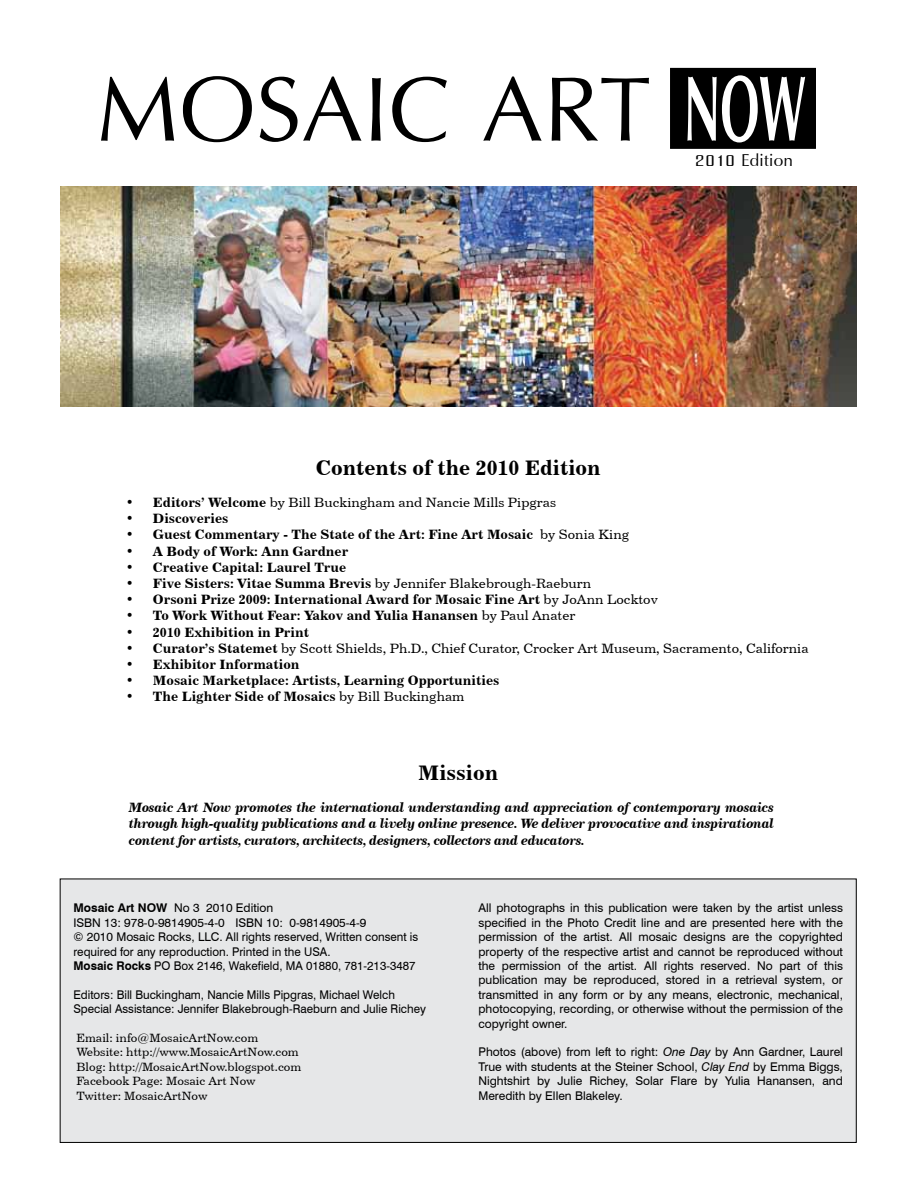
<style>
.page{position:relative;width:918px;height:1188px;background:#fff}
.page>*{position:absolute;margin:0;border:0;box-sizing:border-box;transform-origin:0 0}
.t1{font:144px "Iris UPC";color:#000}
.t2{font:27px "Iris UPC";color:#000}
.t3{font:21px "Century 731 BT Bold A";color:#000}
.t4{font:13.5px "Century 731 BT Bold A";color:#000}
.t5{font:13.5px/16.2px "Century 731 BT Bold Italic A";letter-spacing:-.03em;color:#000;text-align:justify}
.t6{font:13.5px "Century 731 BT Roman A";color:#000}
.t7{font:12px/14.4px "Swiss 721 BT";color:#000;text-align:justify}
.t8{font:12px/14.4px "Century 731 BT Roman A";color:#000}
.s1{font-family:"Iris UPC Bold";color:#fff}
.s2{font-family:"Century 731 BT Bold A"}
.s3{font-family:"Century 731 BT Roman A"}
.s4{font-weight:700}
.s5{font-style:italic}
</style>
<div class="page">
<img style="left:61px;top:187px;width:796px;height:219px">
<div style="left:60px;top:879px;width:796px;height:263px;background:#e6e7e8"></div>
<div style="left:60px;top:879px;width:796px;height:264px;border:1px solid #000"></div>
<div style="left:671px;top:69px;width:144px;height:79px;background:#000"></div>
<div style="left:670px;top:68px;width:146px;height:81px;border:2px solid #000"></div>
<h1 class="t1" style="left:97px;top:3px;width:711px">MOSAIC ART <span class="s1">NOW</span></h1>
<h2 class="t2" style="left:695px;top:141px;width:99px">2010 Edition</h2>
<h3 class="t3" style="left:316px;top:454px;width:286px">Contents of the 2010 Edition</h3>
<p class="t6" style="left:126px;top:494px;width:432px"><span class="s2">• Editors’ Welcome</span> by Bill Buckingham and Nancie Mills Pipgras</p>
<p class="t4" style="left:126px;top:510px;width:104px">• Discoveries</p>
<p class="t4" style="left:126px;top:526px;width:505px">• Guest Commentary - The State of the Art: Fine Art Mosaic <span class="s3">by Sonia King</span></p>
<p class="t4" style="left:126px;top:543px;width:224px">• A Body of Work: Ann Gardner</p>
<p class="t4" style="left:126px;top:559px;width:222px">• Creative Capital: Laurel True</p>
<p class="t4" style="left:126px;top:575px;width:467px">• Five Sisters: Vitae Summa Brevis <span class="s3">by Jennifer Blakebrough-Raeburn</span></p>
<p class="t4" style="left:126px;top:591px;width:533px">• Orsoni Prize 2009: International Award for Mosaic Fine Art <span class="s3">by JoAnn Locktov</span></p>
<p class="t4" style="left:126px;top:607px;width:451px">• To Work Without Fear: Yakov and Yulia Hanansen <span class="s3">by Paul Anater</span></p>
<p class="t4" style="left:126px;top:624px;width:185px">• 2010 Exhibition in Print</p>
<p class="t6" style="left:126px;top:640px;width:684px"><span class="s2">• Curator’s Statemet</span> by Scott Shields, Ph.D., Chief Curator, Crocker Art Museum, Sacramento, California</p>
<p class="t4" style="left:126px;top:656px;width:175px">• Exhibitor Information</p>
<p class="t4" style="left:126px;top:672px;width:375px">• Mosaic Marketplace: Artists, Learning Opportunities</p>
<p class="t4" style="left:126px;top:688px;width:340px">• The Lighter Side of Mosaics <span class="s3">by Bill Buckingham</span></p>
<h3 class="t3" style="left:418px;top:760px;width:81px">Mission</h3>
<p class="t5" style="left:129px;top:799px;width:647px">Mosaic Art Now promotes the international understanding and appreciation of contemporary mosaics through high-quality publications and a lively online presence. We deliver provocative and inspirational content for artists, curators, architects, designers, collectors and educators.</p>
<p class="t7" style="left:73px;top:901px;width:346px;text-align:left"><span class="s4">Mosaic Art NOW</span> No 3 2010 Edition<br>ISBN 13: 978-0-9814905-4-0 ISBN 10: 0-9814905-4-9<br>© 2010 Mosaic Rocks, LLC. All rights reserved, Written consent is required for any reproduction. Printed in the USA.<br><span class="s4">Mosaic Rocks</span> PO Box 2146, Wakefield, MA 01880, 781-213-3487</p>
<p class="t7" style="left:73px;top:987px;width:354px">Editors: Bill Buckingham, Nancie Mills Pipgras, Michael Welch<br>Special Assistance: Jennifer Blakebrough-Raeburn and Julie Richey</p>
<p class="t8" style="left:76px;top:1030px;width:226px">Email: info@MosaicArtNow.com Website: http://www.MosaicArtNow.com Blog: http://MosaicArtNow.blogspot.com Facebook Page: Mosaic Art Now Twitter: MosaicArtNow</p>
<p class="t7" style="left:478px;top:901px;width:366px">All photographs in this publication were taken by the artist unless specified in the Photo Credit line and are presented here with the permission of the artist. All mosaic designs are the copyrighted property of the respective artist and cannot be reproduced without the permission of the artist. All rights reserved. No part of this publication may be reproduced, stored in a retrieval system, or transmitted in any form or by any means, electronic, mechanical, photocopying, recording, or otherwise without the permission of the copyright owner.</p>
<p class="t7" style="left:478px;top:1045px;width:366px">Photos (above) from left to right: <span class="s5">One Day</span> by Ann Gardner, Laurel True with students at the Steiner School, <span class="s5">Clay End</span> by Emma Biggs, Nightshirt by Julie Richey, Solar Flare by Yulia Hanansen, and Meredith by Ellen Blakeley.</p>
</div>
